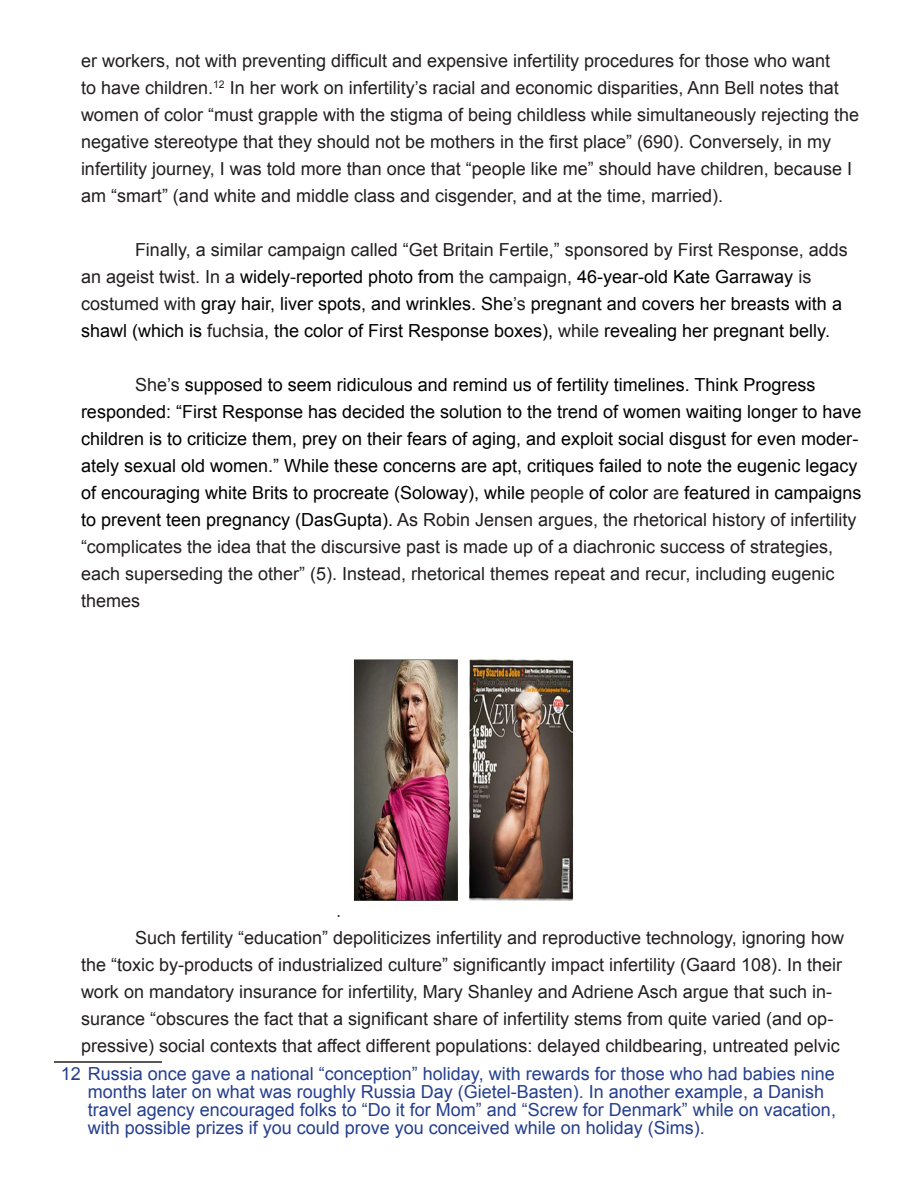
<style>
.page{position:relative;width:918px;height:1188px;background:#fff}
.page>*{position:absolute;margin:0;border:0;box-sizing:border-box;transform-origin:0 0}
.Paragraph_Style_1{font:18px/27px "Arial";color:#000}
.Paragraph_Style_1-2{font:18px/27px "Arial";color:#231f20}
.footnotes{font:18px/18px "Arial";color:#253f8e}
.t1{font:18px "Times";color:#231f20}
.s1{color:#231f20}
</style>
<div class="page">
<img style="left:353px;top:659px;width:221px;height:248px">
<hr style="left:54px;top:1061px;width:108px;height:2px;background:#231f20">
<p class="Paragraph_Style_1-2" style="left:81px;top:47px;width:780px">er workers, not with preventing difficult and expensive infertility procedures for those who want<br>to have children.<sup>12</sup> In her work on infertility’s racial and economic disparities, Ann Bell notes that women of color “must grapple with the stigma of being childless while simultaneously rejecting the negative stereotype that they should not be mothers in the first place” (690). Conversely, in my infertility journey, I was told more than once that “people like me” should have children, because I am “smart” (and white and middle class and cisgender, and at the time, married).</p>
<p class="Paragraph_Style_1" style="left:81px;top:236px;width:768px;text-indent:54px"><span class="s1">Finally, a similar campaign called “Get Britain Fertile,” sponsored by First Response, adds an ageist twist. In a</span> widely<span class="s1">-</span>reported photo from <span class="s1">the campaign,</span> 46-year-old Kate Garraway <span class="s1">is costumed with</span> gray hair, liver spots, and wrinkles. She<span class="s1">’s</span> pregnant and covers her breasts with a shawl (which is <span class="s1">fuchsia</span>, the color of First Response boxes), <span class="s1">while</span> revealing her pregnant belly.</p>
<p class="Paragraph_Style_1" style="left:81px;top:371px;width:782px;text-indent:54px"><span class="s1">She’s</span> supposed to seem ridiculous and remind us of fertility timelines. Think Progress responded: “First Response has decided the solution to the trend of women waiting longer to have children is to criticize them, prey on their fears of aging, and exploit social disgust for even moder&shy;ately sexual old women.” While these concerns are apt, critiques failed to note the eugenic legacy of encouraging white Brits to procreate (Soloway), while <span class="s1">people</span> of color <span class="s1">are</span> featured in campaigns to prevent teen pregnancy (DasGupta). <span class="s1">As Robin Jensen argues, the rhetorical history of infertility “complicates the idea that the discursive past is made up of a diachronic success of strategies, each superseding the other” (5). Instead, rhetorical themes repeat and recur, including eugenic themes</span></p>
<p class="t1" style="left:336px;top:894px;width:6px">.</p>
<p class="Paragraph_Style_1-2" style="left:81px;top:925px;width:765px;text-indent:54px">Such fertility “education” depoliticizes infertility and reproductive technology, ignoring how the “toxic by-products of industrialized culture” significantly impact infertility (Gaard 108). In their work on mandatory insurance for infertility, Mary Shanley and Adriene Asch argue that such in&shy;surance “obscures the fact that a significant share of infertility stems from quite varied (and op&shy;pressive) social contexts that affect different populations: delayed childbearing, untreated pelvic</p>
<p class="footnotes" style="left:88px;top:1065px;width:750px;text-indent:-27px">12 Russia once gave a national “conception” holiday, with rewards for those who had babies nine months later on what was roughly Russia Day (Gietel-Basten). In another example, a Danish travel agency encouraged folks to “Do it for Mom” and “Screw for Denmark” while on vacation, with possible prizes if you could prove you conceived while on holiday (Sims).</p>
</div>
